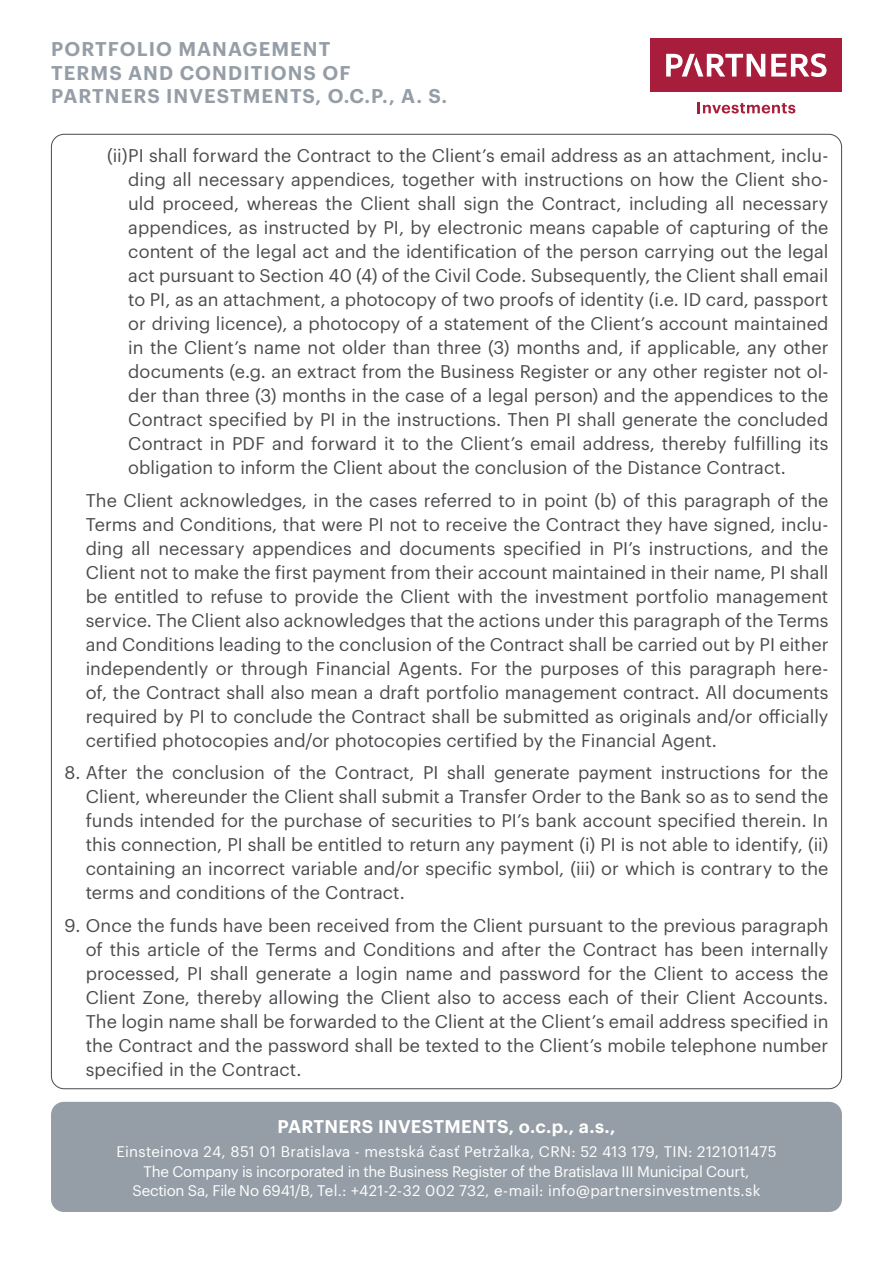
<style>
.page{position:relative;width:893px;height:1263px;background:#fff}
.page>*{position:absolute;margin:0;border:0;box-sizing:border-box;transform-origin:0 0}
.t1{font:600 19.5px/23.4px "Graphik";letter-spacing:.055em;color:#959ea7}
.t2{font:18px/24px "Graphik";letter-spacing:.005em;color:#4a4b4e;text-align:justify}
.t3{font:600 18px "Graphik";letter-spacing:.01em;color:#fff}
.t4{font:15px/19.5px "Graphik";letter-spacing:.005em;color:#fff;text-align:center}
</style>
<div class="page">
<div style="left:51px;top:1102px;width:791px;height:110px;background:#959ea7;border-radius:13px"></div>
<div style="left:651px;top:38px;width:191px;height:54px;background:#a81d3c"></div>
<svg style="left:771px;top:53px;width:55px;height:24px"></svg>
<svg style="left:666px;top:54px;width:99px;height:23px"></svg>
<svg style="left:698px;top:102px;width:97px;height:11px"></svg>
<p class="t1" style="left:51px;top:36px;width:398px">PORTFOLIO MANAGEMENT<br>TERMS AND CONDITIONS OF<br>PARTNERS INVESTMENTS, O.C.P., A. S.</p>
<p class="t2" style="left:128px;top:142px;width:702px;text-indent:-21px">(ii)PI shall forward the Contract to the Client’s email address as an attachment, inclu&shy;ding all necessary appendices, together with instructions on how the Client sho&shy;uld proceed, whereas the Client shall sign the Contract, including all necessary appendices, as instructed by PI, by electronic means capable of capturing of the content of the legal act and the identification of the person carrying out the legal act pursuant to Section 40 (4) of the Civil Code. Subsequently, the Client shall email to PI, as an attachment, a photocopy of two proofs of identity (i.e. ID card, passport or driving licence), a photocopy of a statement of the Client’s account maintained in the Client’s name not older than three (3) months and, if applicable, any other documents (e.g. an extract from the Business Register or any other register not ol&shy;der than three (3) months in the case of a legal person) and the appendices to the Contract specified by PI in the instructions. Then PI shall generate the concluded Contract in PDF and forward it to the Client’s email address, thereby fulfilling its obligation to inform the Client about the conclusion of the Distance Contract.</p>
<p class="t2" style="left:86px;top:486px;width:744px">The Client acknowledges, in the cases referred to in point (b) of this paragraph of the Terms and Conditions, that were PI not to receive the Contract they have signed, inclu&shy;ding all necessary appendices and documents specified in PI’s instructions, and the Client not to make the first payment from their account maintained in their name, PI shall be entitled to refuse to provide the Client with the investment portfolio management service. The Client also acknowledges that the actions under this paragraph of the Terms and Conditions leading to the conclusion of the Contract shall be carried out by PI either independently or through Financial Agents. For the purposes of this paragraph here&shy;of, the Contract shall also mean a draft portfolio management contract. All documents required by PI to conclude the Contract shall be submitted as originals and/or officially certified photocopies and/or photocopies certified by the Financial Agent.</p>
<p class="t2" style="left:86px;top:759px;width:744px;text-indent:-21px">8. After the conclusion of the Contract, PI shall generate payment instructions for the Client, whereunder the Client shall submit a Transfer Order to the Bank so as to send the funds intended for the purchase of securities to PI’s bank account specified therein. In this connection, PI shall be entitled to return any payment (i) PI is not able to identify, (ii) containing an incorrect variable and/or specific symbol, (iii) or which is contrary to the terms and conditions of the Contract.</p>
<p class="t2" style="left:86px;top:911px;width:744px;text-indent:-21px">9. Once the funds have been received from the Client pursuant to the previous paragraph of this article of the Terms and Conditions and after the Contract has been internally processed, PI shall generate a login name and password for the Client to access the Client Zone, thereby allowing the Client also to access each of their Client Accounts.<br>The login name shall be forwarded to the Client at the Client’s email address specified in the Contract and the password shall be texted to the Client’s mobile telephone number specified in the Contract.</p>
<p class="t3" style="left:278px;top:1113px;width:339px">PARTNERS INVESTMENTS, o.c.p., a.s.,</p>
<p class="t4" style="left:116px;top:1141px;width:662px">Einsteinova 24, 851 01 Bratislava - mestská časť Petržalka, CRN: 52 413 179, TIN: 2121011475<br>The Company is incorporated in the Business Register of the Bratislava III Municipal Court,<br>Section Sa, File No 6941/B, Tel.: +421-2-32 002 732, e-mail: info@partnersinvestments.sk</p>
</div>
